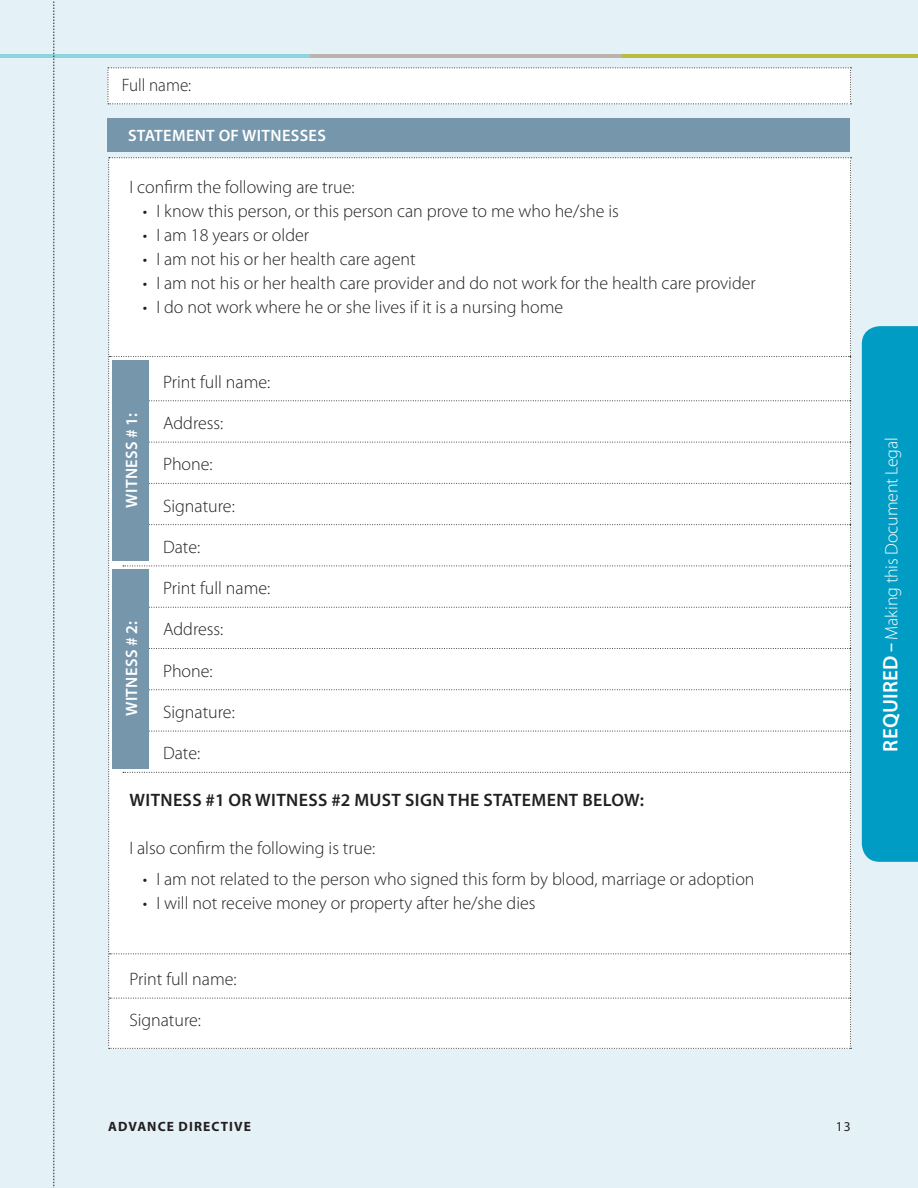
<style>
.page{position:relative;width:918px;height:1188px;background:#e4f1f6}
.page>*{position:absolute;margin:0;border:0;box-sizing:border-box;transform-origin:0 0}
.t1{font:300 18px "Myriad Pro";color:#231f20}
.t2{font:600 18px "Myriad Pro";letter-spacing:.02em;color:#231f20}
.t3{font:300 18px "Myriad Pro";letter-spacing:-.01em;color:#fff}
.t4{font:300 18px "Myriad Pro";color:#231f20;scale:.95 1}
.t5{font:600 16.5px "Myriad Pro";letter-spacing:.02em;color:#fff}
.t6{font:700 13.5px "Myriad Pro";letter-spacing:.08em;color:#231f20}
.t7{font:13.5px "Myriad Pro";color:#231f20}
.s1{font-weight:600;font-size:21px}
.s2{font-weight:600}
</style>
<div class="page">
<div style="left:108px;top:157px;width:743px;height:892px;background:#fff"></div>
<div style="left:108px;top:118px;width:742px;height:34px;background:#7596ab"></div>
<div style="left:113px;top:360px;width:36px;height:201px;background:#7596ab"></div>
<div style="left:113px;top:569px;width:36px;height:200px;background:#7596ab"></div>
<div style="left:862px;top:326px;width:56px;height:536px;background:#009cc3"></div>
<hr style="left:0;top:54px;width:310px;height:3px;background:#8fd3dd">
<hr style="left:310px;top:54px;width:311px;height:3px;background:#bbb3ad">
<hr style="left:621px;top:54px;width:297px;height:3px;background:#b9bd41">
<svg style="left:108px;top:67px;width:743px;height:37px;background:#fbfbfb"></svg>
<svg style="left:54px;top:1px;width:1px;height:1187px"></svg>
<p class="t4" style="left:122px;top:74px;width:75px">Full name:</p>
<p class="t5" style="left:128px;top:125px;width:200px">STATEMENT OF WITNESSES</p>
<p class="t1" style="left:129px;top:176px;width:227px">I confirm the following are true:</p>
<p class="t1" style="left:143px;top:200px;width:478px">• I know this person, or this person can prove to me who he/she is</p>
<p class="t1" style="left:143px;top:224px;width:168px">• I am 18 years or older</p>
<p class="t1" style="left:143px;top:248px;width:274px">• I am not his or her health care agent</p>
<p class="t1" style="left:143px;top:272px;width:615px">• I am not his or her health care provider and do not work for the health care provider</p>
<p class="t1" style="left:143px;top:296px;width:422px">• I do not work where he or she lives if it is a nursing home</p>
<p class="t1" style="left:163px;top:371px;width:109px">Print full name:</p>
<p class="t1" style="left:163px;top:412px;width:62px">Address:</p>
<p class="t1" style="left:163px;top:453px;width:51px">Phone:</p>
<p class="t1" style="left:163px;top:495px;width:73px">Signature:</p>
<p class="t1" style="left:163px;top:536px;width:39px">Date:</p>
<p class="t1" style="left:163px;top:577px;width:109px">Print full name:</p>
<p class="t1" style="left:163px;top:619px;width:62px">Address:</p>
<p class="t1" style="left:163px;top:660px;width:51px">Phone:</p>
<p class="t1" style="left:163px;top:701px;width:73px">Signature:</p>
<p class="t1" style="left:163px;top:742px;width:39px">Date:</p>
<p class="t2" style="left:130px;top:789px;width:516px">WITNESS #1 OR WITNESS #2 MUST SIGN THE STATEMENT BELOW:</p>
<p class="t1" style="left:129px;top:838px;width:247px">I also confirm the following is true:</p>
<p class="t1" style="left:143px;top:868px;width:613px">• I am not related to the person who signed this form by blood, marriage or adoption</p>
<p class="t1" style="left:143px;top:892px;width:394px">• I will not receive money or property after he/she dies</p>
<p class="t5" style="left:121px;top:508px;width:96px;rotate:-90deg">WITNESS # 1:</p>
<p class="t5" style="left:121px;top:716px;width:96px;rotate:-90deg">WITNESS # 2:</p>
<p class="t1" style="left:129px;top:968px;width:109px">Print full name:</p>
<p class="t1" style="left:129px;top:1009px;width:73px">Signature:</p>
<p class="t3" style="left:881px;top:752px;width:316px;rotate:-90deg"><span class="s1">REQUIRED</span> <span class="s2">–</span> Making this Document Legal</p>
<p class="t6" style="left:108px;top:1117px;width:144px">ADVANCE DIRECTIVE</p>
<p class="t7" style="left:836px;top:1118px;width:16px">13</p>
</div>
